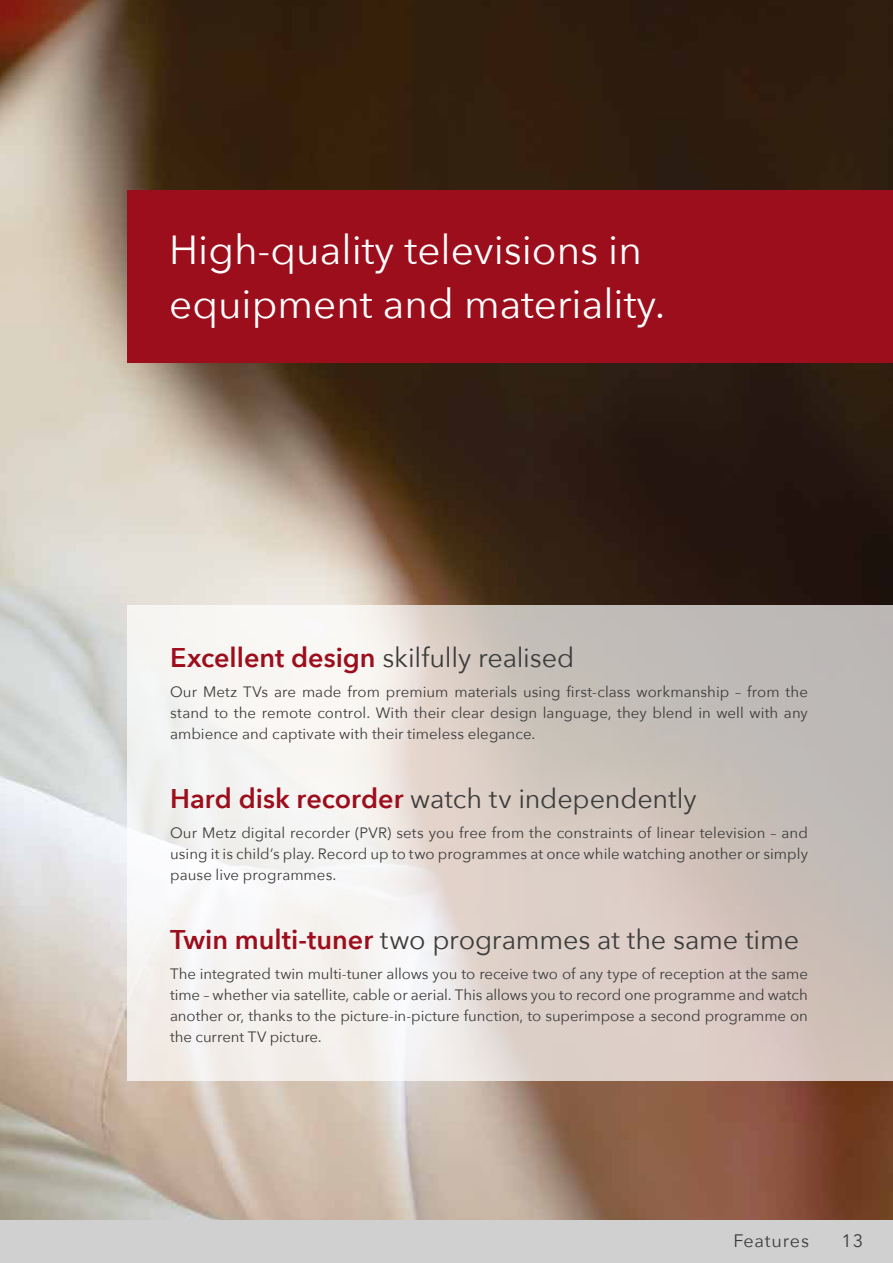
<style>
.page{position:relative;width:893px;height:1263px;background:#fff}
.page>*{position:absolute;margin:0;border:0;box-sizing:border-box;transform-origin:0 0}
.t1{font:40.5px/54px "Avenir Next";color:#fff}
.t2{font:27px "Avenir Next";letter-spacing:-.005em;color:#3c3c3b}
.t3{font:18px "Avenir Next";letter-spacing:.045em;color:#3c3c3b}
.t4{font:15px/21px "Avenir Next";letter-spacing:.005em;color:#3c3c3b;text-align:justify}
.s1{font-weight:600;color:#9d0e1c}
</style>
<div class="page">
<img style="left:0;top:0;width:893px;height:1220px">
<div style="left:0;top:1220px;width:893px;height:43px;background:#d1d0d1"></div>
<div style="left:128px;top:190px;width:765px;height:172px;background:#9d0e1c"></div>
<svg style="left:128px;top:605px;width:765px;height:475px"></svg>
<h1 class="t1" style="left:169px;top:221px;width:498px">High-quality televisions in equipment and materiality.</h1>
<h2 class="t2" style="left:170px;top:635px;width:406px"><span class="s1">Excellent design</span> skilfully realised</h2>
<p class="t4" style="left:170px;top:680px;width:639px">Our Metz TVs are made from premium materials using first-class workmanship – from the stand to the remote control. With their clear design language, they blend in well with any ambience and captivate with their timeless elegance.</p>
<h2 class="t2" style="left:170px;top:776px;width:528px"><span class="s1">Hard disk recorder</span> watch tv independently</h2>
<p class="t4" style="left:170px;top:821px;width:639px">Our Metz digital recorder (PVR) sets you free from the constraints of linear television – and using it is child’s play. Record up to two programmes at once while watching another or simply pause live programmes.</p>
<h2 class="t2" style="left:170px;top:917px;width:631px"><span class="s1">Twin multi-tuner</span> two programmes at the same time</h2>
<p class="t4" style="left:170px;top:962px;width:639px">The integrated twin multi-tuner allows you to receive two of any type of reception at the same time – whether via satellite, cable or aerial. This allows you to record one programme and watch another or, thanks to the picture-in-picture function, to superimpose a second programme on the current TV picture.</p>
<p class="t3" style="left:733px;top:1225px;width:77px">Features</p>
<p class="t3" style="left:841px;top:1225px;width:23px">13</p>
</div>
